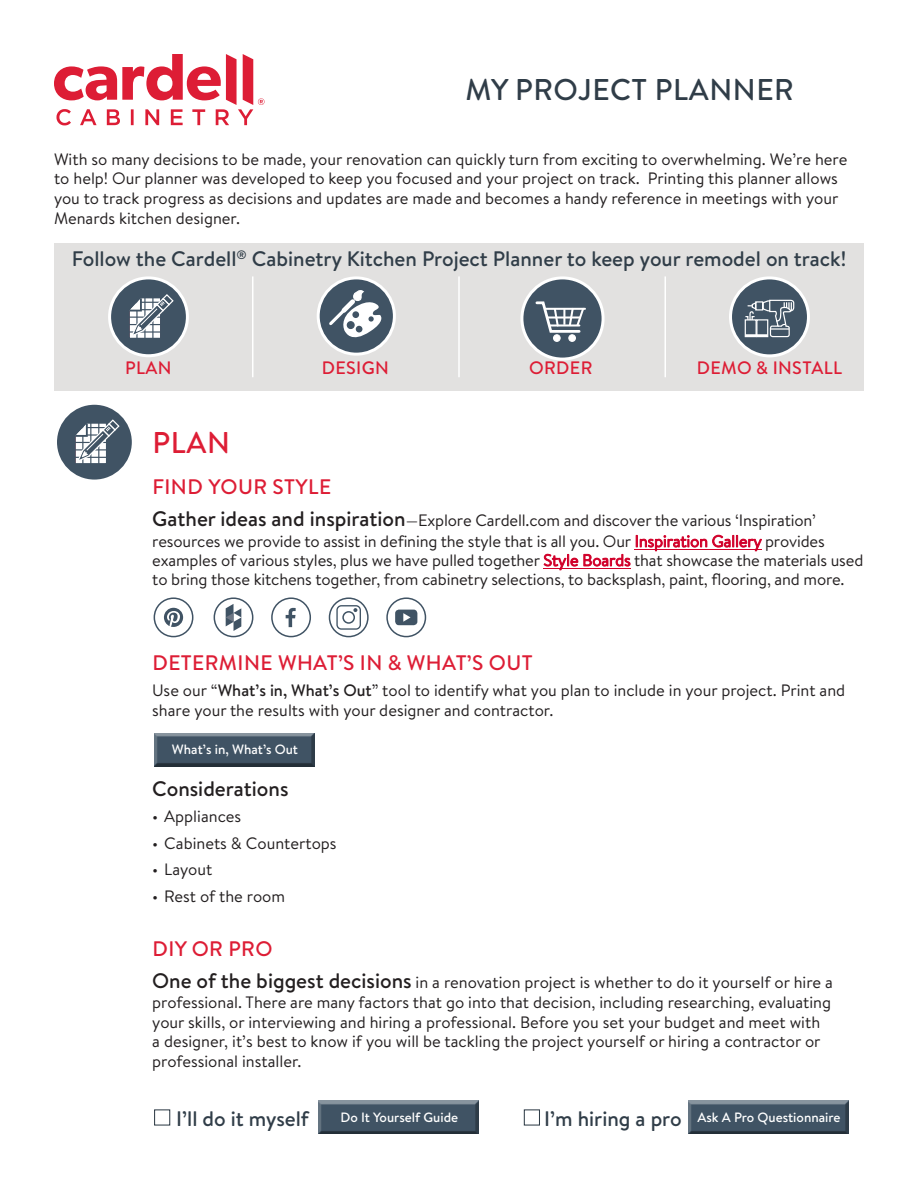
<style>
.page{position:relative;width:918px;height:1188px;background:#fff}
.page>*{position:absolute;margin:0;border:0;box-sizing:border-box;transform-origin:0 0}
.t1{font:500 30px "Brandon Text";letter-spacing:.02em;color:#303d48}
.t2{font:500 30px "Brandon Text";color:#dd1d35}
.t3{font:500 21px "Brandon Text";color:#303d48}
.t4{font:500 21px "Brandon Text";letter-spacing:.02em;color:#dd1d35}
.t5{font:500 21px "Brandon Text";color:#231f20}
.t6{font:500 18px "Brandon Text";letter-spacing:.02em;color:#dd1d35}
.t7{font:16.5px/19.8px "Brandon Text";color:#231f20}
.t8{font:500 13.5px "Brandon Text";color:#fff}
.s1{font-weight:500;font-size:21px}
.s2{color:#d1002a}
.s3{font-weight:500}
</style>
<div class="page">
<svg style="left:54px;top:54px;width:210px;height:71px"></svg>
<hr style="left:543px;top:568px;width:88px;height:1px;background:#d1002a">
<hr style="left:635px;top:549px;width:127px;height:1px;background:#d1002a">
<div style="left:56px;top:403px;width:77px;height:78px;background:#405364;border-radius:50%"></div>
<div style="left:54px;top:402px;width:81px;height:81px;border:3px solid #fff;border-radius:50%"></div>
<svg style="left:75px;top:419px;width:45px;height:45px"></svg>
<div style="left:54px;top:243px;width:810px;height:148px;background:#e2e1e0"></div>
<div style="left:110px;top:278px;width:77px;height:78px;background:#405364;border-radius:50%"></div>
<div style="left:108px;top:276px;width:81px;height:81px;border:3px solid #fff;border-radius:50%"></div>
<svg style="left:129px;top:294px;width:45px;height:44px"></svg>
<svg style="left:318px;top:278px;width:76px;height:76px"></svg>
<svg style="left:326px;top:288px;width:59px;height:56px;background:#7d8a95"></svg>
<div style="left:317px;top:276px;width:79px;height:80px;border:3px solid #fff;border-radius:50%"></div>
<div style="left:522px;top:278px;width:81px;height:81px;background:#405364;border-radius:50%"></div>
<div style="left:520px;top:276px;width:85px;height:85px;border:3px solid #fff;border-radius:50%"></div>
<div style="left:553px;top:334px;width:8px;height:8px;border:1px solid #fff;border-radius:50%"></div>
<svg style="left:535px;top:301px;width:51px;height:40px"></svg>
<div style="left:568px;top:334px;width:8px;height:8px;border:1px solid #fff;border-radius:50%"></div>
<div style="left:731px;top:278px;width:77px;height:78px;background:#405364;border-radius:50%"></div>
<div style="left:729px;top:276px;width:81px;height:81px;border:3px solid #fff;border-radius:50%"></div>
<svg style="left:745px;top:299px;width:50px;height:39px"></svg>
<hr style="left:745px;top:334px;width:23px;height:3px;background:#fff">
<hr style="left:252px;top:276px;width:2px;height:101px;background:#fff">
<hr style="left:458px;top:276px;width:2px;height:101px;background:#fff">
<hr style="left:664px;top:276px;width:2px;height:101px;background:#fff">
<div style="left:154px;top:1109px;width:16px;height:17px;border:1px solid #303d48"></div>
<div style="left:152px;top:732px;width:163px;height:35px;background:#231f20;opacity:.75"></div>
<div style="left:316px;top:1099px;width:164px;height:35px;background:#231f20;opacity:.75"></div>
<div style="left:686px;top:1099px;width:163px;height:35px;background:#231f20;opacity:.75"></div>
<div style="left:524px;top:1109px;width:16px;height:17px;border:1px solid #303d48"></div>
<div style="left:154px;top:597px;width:39px;height:40px;border:2px solid #405364;border-radius:50%"></div>
<svg style="left:164px;top:608px;width:19px;height:19px"></svg>
<div style="left:271px;top:597px;width:40px;height:40px;border:2px solid #405364;border-radius:50%"></div>
<svg style="left:286px;top:608px;width:10px;height:19px"></svg>
<svg style="left:226px;top:604px;width:15px;height:27px"></svg>
<div style="left:214px;top:597px;width:39px;height:40px;border:2px solid #405364;border-radius:50%"></div>
<div style="left:386px;top:597px;width:40px;height:40px;border:2px solid #405364;border-radius:50%"></div>
<svg style="left:395px;top:610px;width:22px;height:15px"></svg>
<div style="left:336px;top:605px;width:25px;height:25px;border:1px solid #405364;border-radius:4px"></div>
<div style="left:342px;top:611px;width:13px;height:13px;border:2px solid #405364;border-radius:50%"></div>
<svg style="left:353px;top:608px;width:4px;height:4px"></svg>
<div style="left:329px;top:597px;width:40px;height:40px;border:2px solid #405364;border-radius:50%"></div>
<h1 class="t1" style="left:465px;top:69px;width:330px">MY PROJECT PLANNER</h1>
<p class="t7" style="left:54px;top:149px;width:795px">With so many decisions to be made, your renovation can quickly turn from exciting to overwhelming. We’re here to help! Our planner was developed to keep you focused and your project on track. Printing this planner allows you to track progress as decisions and updates are made and becomes a handy reference in meetings with your Menards kitchen designer.</p>
<p class="t3" style="left:72px;top:245px;width:776px">Follow the Cardell<sup>®</sup> Cabinetry Kitchen Project Planner to keep your remodel on track!</p>
<p class="t6" style="left:125px;top:356px;width:48px">PLAN</p>
<p class="t6" style="left:322px;top:356px;width:69px">DESIGN</p>
<p class="t6" style="left:529px;top:356px;width:65px">ORDER</p>
<p class="t6" style="left:697px;top:356px;width:147px">DEMO &amp; INSTALL</p>
<h1 class="t2" style="left:152px;top:422px;width:79px">PLAN</h1>
<p class="t4" style="left:152px;top:472px;width:180px">FIND YOUR STYLE</p>
<p class="t7" style="left:152px;top:509px;width:674px;line-height:21px"><span class="s1">Gather ideas and inspiration</span>—Explore Cardell.com and discover the various ‘Inspiration’ resources we provide to assist in defining the style that is all you. Our <span class="s2">Inspiration Gallery</span> provides</p>
<p class="t7" style="left:152px;top:550px;width:713px;line-height:19px">examples of various styles, plus we have pulled together <span class="s2">Style Boards</span> that showcase the materials used to bring those kitchens together, from cabinetry selections, to backsplash, paint, flooring, and more.</p>
<p class="t4" style="left:152px;top:648px;width:382px">DETERMINE WHAT’S IN &amp; WHAT’S OUT</p>
<p class="t7" style="left:152px;top:680px;width:695px">Use our “<span class="s3">What’s in, What’s Out</span>” tool to identify what you plan to include in your project. Print and share your the results with your designer and contractor.</p>
<p class="t8" style="left:172px;top:740px;width:128px">What’s in, What’s Out</p>
<p class="t5" style="left:152px;top:774px;width:138px">Considerations</p>
<p class="t7" style="left:152px;top:806px;width:90px">• Appliances</p>
<p class="t7" style="left:152px;top:832px;width:186px">• Cabinets &amp; Countertops</p>
<p class="t7" style="left:152px;top:859px;width:62px">• Layout</p>
<p class="t7" style="left:152px;top:886px;width:134px">• Rest of the room</p>
<p class="t4" style="left:152px;top:934px;width:122px">DIY OR PRO</p>
<p class="t7" style="left:152px;top:972px;width:682px"><span class="s1">One of the biggest decisions</span> in a renovation project is whether to do it yourself or hire a professional. There are many factors that go into that decision, including researching, evaluating your skills, or interviewing and hiring a professional. Before you set your budget and meet with<br>a designer, it’s best to know if you will be tackling the project yourself or hiring a contractor or professional installer.</p>
<p class="t3" style="left:176px;top:1104px;width:134px">I’ll do it myself</p>
<p class="t3" style="left:544px;top:1104px;width:139px">I’m hiring a pro</p>
<p class="t8" style="left:340px;top:1108px;width:119px">Do It Yourself Guide</p>
<p class="t8" style="left:697px;top:1108px;width:145px">Ask A Pro Questionnaire</p>
</div>
